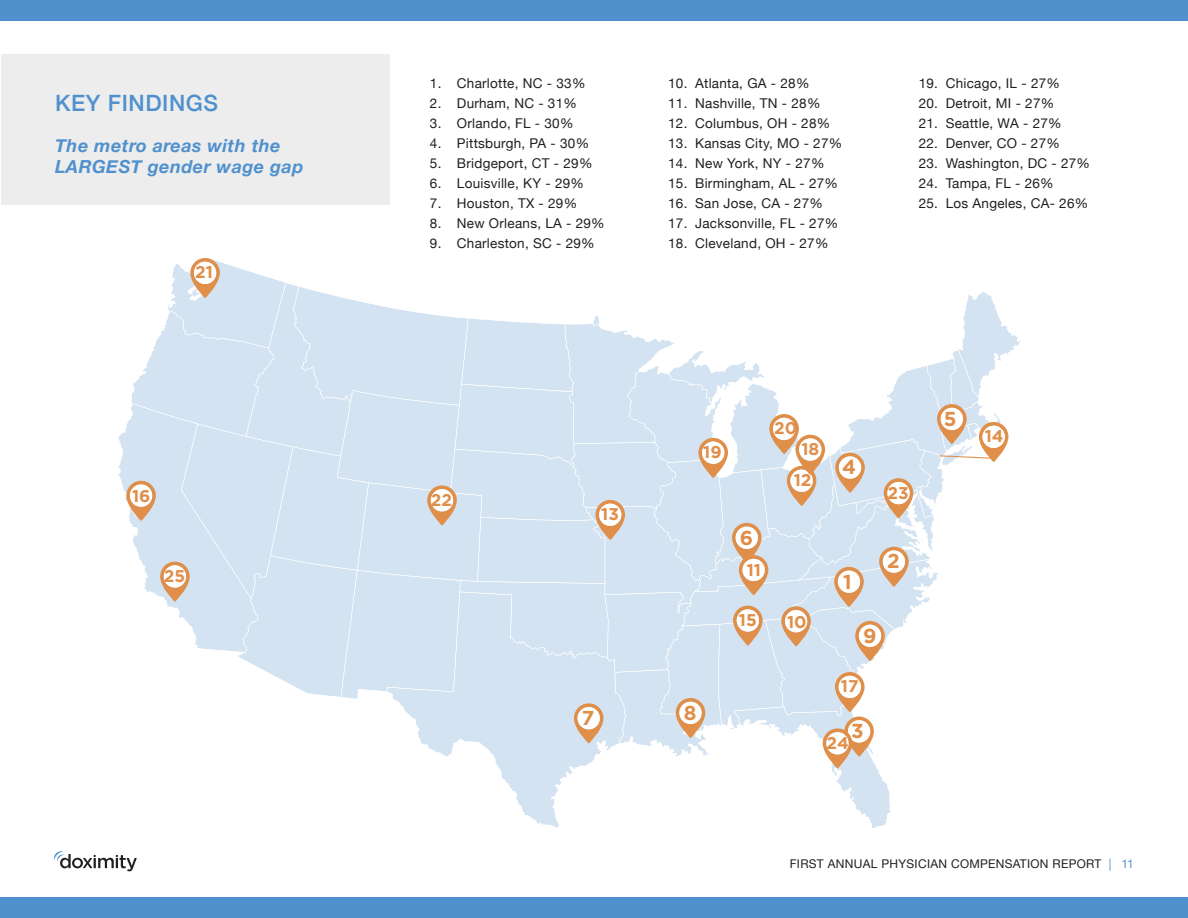
<style>
.page{position:relative;width:1188px;height:918px;background:#fff}
.page>*{position:absolute;margin:0;border:0;box-sizing:border-box;transform-origin:0 0}
.t1{font:500 22.5px "Helvetica Neue";letter-spacing:.025em;color:#5091cd}
.t2{font:700 20.25px "Gotham";color:#e08f4a}
.t3{font:italic 700 18px/21px "Helvetica Neue";letter-spacing:.025em;color:#5091cd}
.t4{font:700 16.95px "Gotham";color:#e08f4a}
.t5{font:13.5px "Helvetica Neue";letter-spacing:.02em;color:#221e1f}
.t6{font:12px "Helvetica Neue";letter-spacing:.025em;color:#221e1f}
.s1{color:#5091cd}
</style>
<div class="page">
<svg style="left:54px;top:851px;width:83px;height:20px"></svg>
<div style="left:0;top:0;width:1188px;height:20px;background:#5091cd"></div>
<div style="left:0;top:898px;width:1188px;height:20px;background:#5091cd"></div>
<div style="left:1px;top:54px;width:389px;height:150px;background:#ededee"></div>
<svg style="left:118px;top:258px;width:902px;height:570px"></svg>
<div style="left:887px;top:482px;width:23px;height:22px;background:#fff;border-radius:50%"></div>
<h1 class="t1" style="left:55px;top:85px;width:164px">KEY FINDINGS</h1>
<h3 class="t3" style="left:55px;top:136px;width:250px">The metro areas with the<br>LARGEST gender wage gap</h3>
<p class="t4" style="left:195px;top:263px;width:19px">21</p>
<p class="t4" style="left:132px;top:486px;width:20px">16</p>
<p class="t4" style="left:164px;top:566px;width:23px">25</p>
<p class="t5" style="left:430px;top:73px;width:157px">1. Charlotte, NC - 33%</p>
<p class="t5" style="left:430px;top:93px;width:149px">2. Durham, NC - 31%</p>
<p class="t5" style="left:430px;top:113px;width:145px">3. Orlando, FL - 30%</p>
<p class="t5" style="left:430px;top:133px;width:161px">4. Pittsburgh, PA - 30%</p>
<p class="t5" style="left:430px;top:153px;width:164px">5. Bridgeport, CT - 29%</p>
<p class="t5" style="left:430px;top:173px;width:156px">6. Louisville, KY - 29%</p>
<p class="t5" style="left:430px;top:193px;width:149px">7. Houston, TX - 29%</p>
<p class="t5" style="left:430px;top:213px;width:176px">8. New Orleans, LA - 29%</p>
<p class="t5" style="left:430px;top:233px;width:166px">9. Charleston, SC - 29%</p>
<p class="t5" style="left:668px;top:73px;width:143px">10. Atlanta, GA - 28%</p>
<p class="t5" style="left:668px;top:93px;width:154px">11. Nashville, TN - 28%</p>
<p class="t5" style="left:668px;top:113px;width:164px">12. Columbus, OH - 28%</p>
<p class="t5" style="left:668px;top:133px;width:176px">13. Kansas City, MO - 27%</p>
<p class="t5" style="left:668px;top:153px;width:158px">14. New York, NY - 27%</p>
<p class="t5" style="left:668px;top:173px;width:171px">15. Birmingham, AL - 27%</p>
<p class="t5" style="left:668px;top:193px;width:156px">16. San Jose, CA - 27%</p>
<p class="t5" style="left:668px;top:213px;width:172px">17. Jacksonville, FL - 27%</p>
<p class="t5" style="left:668px;top:233px;width:162px">18. Cleveland, OH - 27%</p>
<p class="t5" style="left:919px;top:73px;width:143px">19. Chicago, IL - 27%</p>
<p class="t5" style="left:919px;top:93px;width:137px">20. Detroit, MI - 27%</p>
<p class="t5" style="left:919px;top:113px;width:145px">21. Seattle, WA - 27%</p>
<p class="t5" style="left:919px;top:133px;width:143px">22. Denver, CO - 27%</p>
<p class="t5" style="left:919px;top:153px;width:173px">23. Washington, DC - 27%</p>
<p class="t5" style="left:919px;top:173px;width:137px">24. Tampa, FL - 26%</p>
<p class="t5" style="left:919px;top:193px;width:171px">25. Los Angeles, CA- 26%</p>
<p class="t4" style="left:431px;top:490px;width:23px">22</p>
<p class="t4" style="left:601px;top:505px;width:19px">13</p>
<p class="t4" style="left:774px;top:419px;width:25px">20</p>
<p class="t4" style="left:703px;top:442px;width:20px">19</p>
<p class="t4" style="left:801px;top:439px;width:19px">18</p>
<h2 class="t2" style="left:740px;top:526px;width:15px">6</h2>
<p class="t4" style="left:747px;top:560px;width:16px">11</p>
<p class="t4" style="left:794px;top:471px;width:19px">12</p>
<p class="t4" style="left:739px;top:610px;width:19px">15</p>
<p class="t4" style="left:787px;top:612px;width:21px">10</p>
<h2 class="t2" style="left:842px;top:455px;width:15px">4</h2>
<p class="t4" style="left:887px;top:483px;width:23px">23</p>
<h2 class="t2" style="left:843px;top:570px;width:10px">1</h2>
<h2 class="t2" style="left:887px;top:550px;width:14px">2</h2>
<h2 class="t2" style="left:863px;top:624px;width:15px">9</h2>
<h2 class="t2" style="left:582px;top:706px;width:14px">7</h2>
<h2 class="t2" style="left:684px;top:701px;width:14px">8</h2>
<p class="t4" style="left:841px;top:677px;width:19px">17</p>
<h2 class="t2" style="left:851px;top:719px;width:14px">3</h2>
<p class="t4" style="left:826px;top:733px;width:24px">24</p>
<h2 class="t2" style="left:944px;top:407px;width:14px">5</h2>
<p class="t4" style="left:985px;top:427px;width:20px">14</p>
<p class="t6" style="left:790px;top:855px;width:346px">FIRST ANNUAL PHYSICIAN COMPENSATION REPORT <span class="s1">| 11</span></p>
</div>
